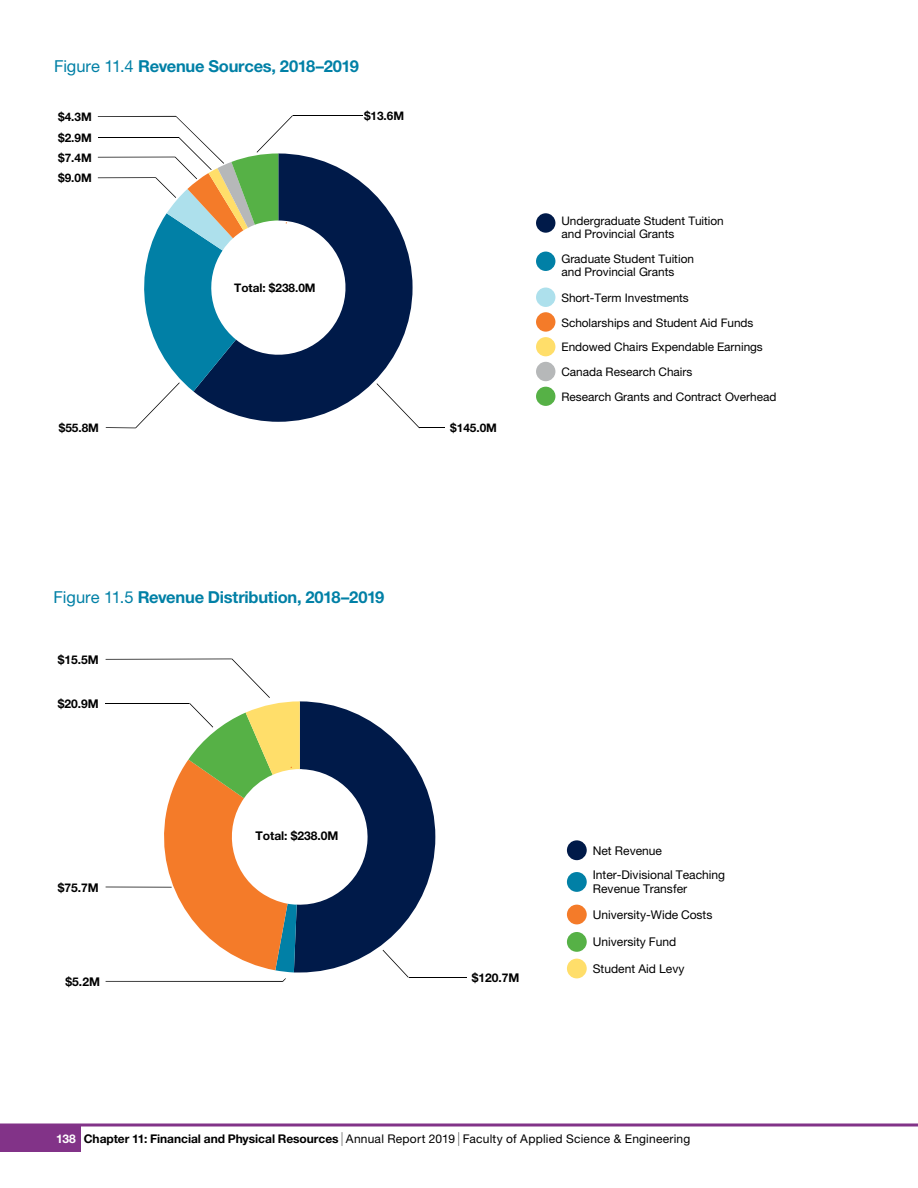
<style>
.page{position:relative;width:918px;height:1188px;background:#fff}
.page>*{position:absolute;margin:0;border:0;box-sizing:border-box;transform-origin:0 0}
.t1{font:700 16.5px "Helvetica Neue LT Std";letter-spacing:-.015em;color:#0080a6}
.t2{font:12px/14.1px "Helvetica Neue LT Std";color:#000}
.t3{font:12px "Helvetica Neue LT Std";letter-spacing:.02em;color:#000}
.t4{font:700 12px "Helvetica Neue LT Std";letter-spacing:-.005em;color:#000}
.t5{font:11.85px/24.8px "Helvetica Neue LT Std";color:#000}
.t6{font:700 11.85px "Helvetica Neue LT Std";letter-spacing:-.005em;color:#000}
.s1{font-weight:400}
.s2{font-weight:700;color:#fff}
.s3{font-weight:700}
.s4{font-size:13.8px}
</style>
<div class="page">
<div style="left:0;top:1125px;width:81px;height:27px;background:#823388"></div>
<hr style="left:0;top:1124px;width:918px;height:2px;background:#823388">
<hr style="left:106px;top:659px;width:126px;height:1px;background:#000">
<hr style="left:106px;top:703px;width:83px;height:1px;background:#000">
<hr style="left:106px;top:981px;width:177px;height:1px;background:#000">
<div style="left:567px;top:932px;width:20px;height:20px;background:#56b146;border-radius:50%"></div>
<div style="left:567px;top:905px;width:20px;height:19px;background:#f47b29;border-radius:50%"></div>
<div style="left:567px;top:872px;width:20px;height:20px;background:#0180a6;border-radius:50%"></div>
<div style="left:567px;top:840px;width:20px;height:20px;background:#001a49;border-radius:50%"></div>
<div style="left:567px;top:959px;width:20px;height:19px;background:#ffde6a;border-radius:50%"></div>
<hr style="left:106px;top:887px;width:66px;height:1px;background:#000">
<hr style="left:409px;top:977px;width:57px;height:1px;background:#000">
<svg style="left:163px;top:659px;width:272px;height:323px"></svg>
<svg style="left:293px;top:154px;width:119px;height:267px;fill:#001a49"></svg>
<hr style="left:98px;top:157px;width:77px;height:1px;background:#000">
<hr style="left:293px;top:115px;width:69px;height:1px;background:#000">
<hr style="left:106px;top:427px;width:30px;height:1px;background:#000">
<svg style="left:377px;top:383px;width:68px;height:46px"></svg>
<div style="left:536px;top:387px;width:19px;height:19px;background:#56b146;border-radius:50%"></div>
<div style="left:536px;top:362px;width:19px;height:19px;background:#b6b8b9;border-radius:50%"></div>
<div style="left:536px;top:337px;width:19px;height:19px;background:#ffde6a;border-radius:50%"></div>
<div style="left:536px;top:312px;width:19px;height:20px;background:#f47b29;border-radius:50%"></div>
<div style="left:536px;top:288px;width:19px;height:19px;background:#ade0ec;border-radius:50%"></div>
<div style="left:536px;top:252px;width:19px;height:19px;background:#0180a6;border-radius:50%"></div>
<div style="left:536px;top:213px;width:19px;height:20px;background:#001a49;border-radius:50%"></div>
<hr style="left:98px;top:177px;width:58px;height:1px;background:#000">
<hr style="left:98px;top:137px;width:80px;height:1px;background:#000">
<hr style="left:98px;top:116px;width:78px;height:1px;background:#000">
<svg style="left:135px;top:115px;width:158px;height:313px"></svg>
<h1 class="t1" style="left:54px;top:56px;width:306px"><span class="s1">Figure 11.4</span> Revenue Sources, 2018–2019</h1>
<p class="t6" style="left:58px;top:109px;width:35px">$4.3M</p>
<p class="t6" style="left:58px;top:130px;width:35px">$2.9M</p>
<p class="t6" style="left:58px;top:150px;width:35px">$7.4M</p>
<p class="t6" style="left:58px;top:171px;width:35px">$9.0M</p>
<p class="t6" style="left:364px;top:109px;width:42px">$13.6M</p>
<p class="t6" style="left:234px;top:280px;width:83px">Total: $238.0M</p>
<p class="t6" style="left:59px;top:421px;width:42px">$55.8M</p>
<p class="t6" style="left:450px;top:421px;width:48px">$145.0M</p>
<p class="t5" style="left:561px;top:213px;width:164px;line-height:13.8px">Undergraduate Student Tuition and Provincial Grants</p>
<p class="t5" style="left:561px;top:251px;width:134px;line-height:13.8px">Graduate Student Tuition and Provincial Grants</p>
<p class="t5" style="left:561px;top:285px;width:129px">Short-Term Investments</p>
<p class="t5" style="left:561px;top:310px;width:194px">Scholarships and Student Aid Funds</p>
<p class="t5" style="left:561px;top:335px;width:217px">Endowed Chairs Expendable Earnings<br>Canada Research Chairs<br>Research Grants and Contract Overhead</p>
<h1 class="t1" style="left:54px;top:587px;width:332px"><span class="s1">Figure 11.5</span> Revenue Distribution, 2018–2019</h1>
<p class="t4" style="left:58px;top:652px;width:42px">$15.5M</p>
<p class="t4" style="left:58px;top:696px;width:42px">$20.9M</p>
<p class="t4" style="left:58px;top:880px;width:42px">$75.7M</p>
<p class="t4" style="left:66px;top:974px;width:36px">$5.2M</p>
<p class="t4" style="left:255px;top:828px;width:85px">Total: $238.0M</p>
<p class="t4" style="left:472px;top:970px;width:49px">$120.7M</p>
<p class="t2" style="left:593px;top:843px;width:71px">Net Revenue</p>
<p class="t2" style="left:593px;top:868px;width:134px">Inter-Divisional Teaching<br>Revenue Transfer</p>
<p class="t2" style="left:593px;top:908px;width:121px">University-Wide Costs</p>
<p class="t2" style="left:593px;top:935px;width:85px">University Fund</p>
<p class="t2" style="left:593px;top:962px;width:93px">Student Aid Levy</p>
<p class="t3" style="left:56px;top:1132px;width:636px"><span class="s2">138</span> <span class="s3">Chapter 11: Financial and Physical Resources</span> <span class="s4">|</span> Annual Report 2019 <span class="s4">|</span> Faculty of Applied Science &amp; Engineering</p>
</div>
